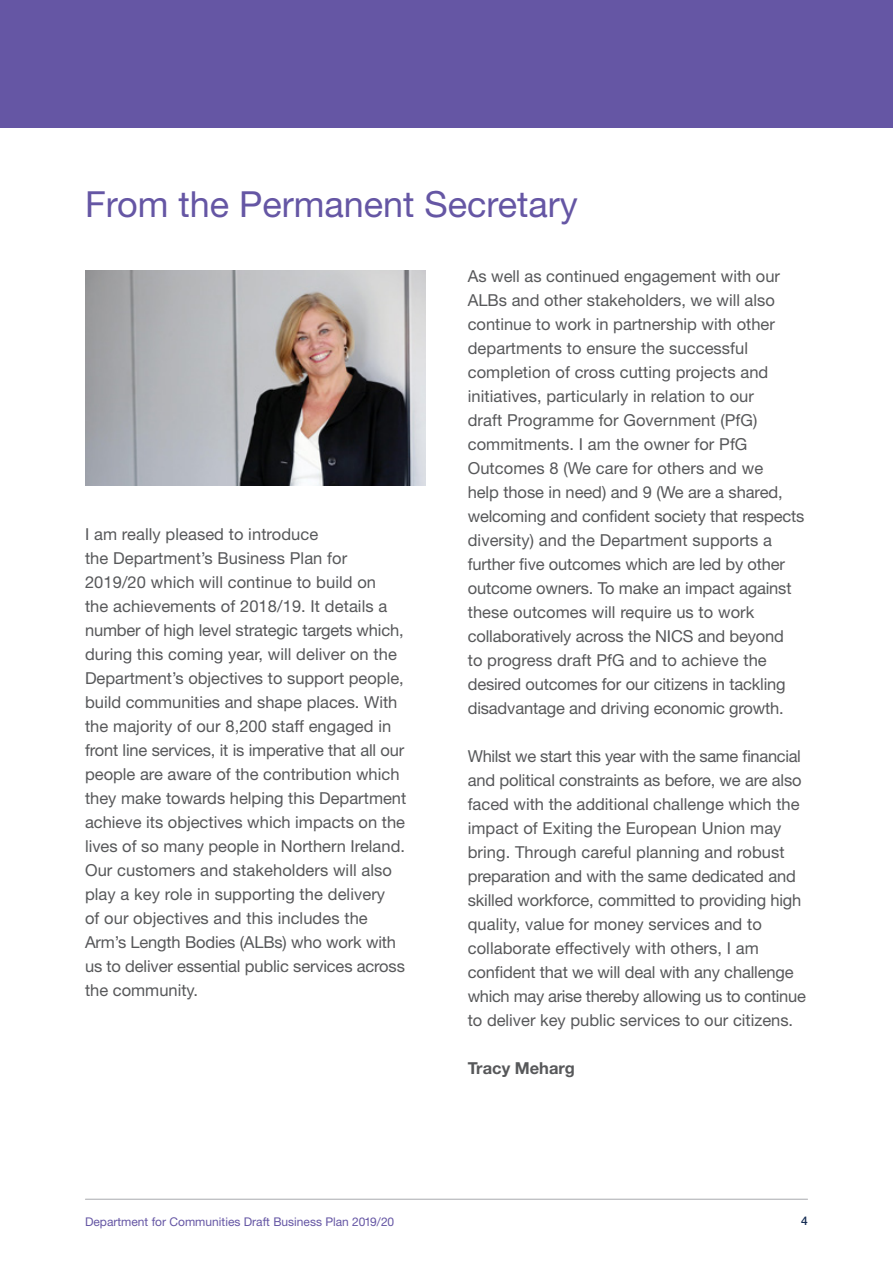
<style>
.page{position:relative;width:893px;height:1263px;background:#fff}
.page>*{position:absolute;margin:0;border:0;box-sizing:border-box;transform-origin:0 0}
.t1{font:36px "Helvetica Neue LT Std";color:#6556a4}
.t2{font:16.5px/24px "Helvetica Neue LT Std";color:#57585a}
.t3{font:700 16.5px "Helvetica Neue LT Std";color:#57585a}
.t4{font:12px "Helvetica Neue LT Std";color:#6556a4}
.t5{font:500 12px "Helvetica Neue LT Std";color:#152c53}
</style>
<div class="page">
<div style="left:0;top:0;width:893px;height:128px;background:#6556a4"></div>
<hr style="left:85px;top:1199px;width:722px;height:1px;background:#a8a9ad">
<img style="left:85px;top:270px;width:340px;height:215px">
<p class="t1" style="left:85px;top:183px;width:494px">From the Permanent Secretary</p>
<p class="t2" style="left:85px;top:522px;width:323px">I am really pleased to introduce<br>the Department’s Business Plan for 2019/20 which will continue to build on<br>the achievements of 2018/19. It details a number of high level strategic targets which, during this coming year, will deliver on the Department’s objectives to support people, build communities and shape places. With the majority of our 8,200 staff engaged in front line services, it is imperative that all our people are aware of the contribution which they make towards helping this Department achieve its objectives which impacts on the lives of so many people in Northern Ireland.<br>Our customers and stakeholders will also play a key role in supporting the delivery<br>of our objectives and this includes the Arm’s Length Bodies (ALBs) who work with us to deliver essential public services across the community.</p>
<p class="t2" style="left:468px;top:264px;width:338px">As well as continued engagement with our ALBs and other stakeholders, we will also continue to work in partnership with other departments to ensure the successful completion of cross cutting projects and initiatives, particularly in relation to our<br>draft Programme for Government (PfG) commitments. I am the owner for PfG Outcomes 8 (We care for others and we<br>help those in need) and 9 (We are a shared, welcoming and confident society that respects diversity) and the Department supports a further five outcomes which are led by other outcome owners. To make an impact against these outcomes will require us to work collaboratively across the NICS and beyond<br>to progress draft PfG and to achieve the desired outcomes for our citizens in tackling disadvantage and driving economic growth.</p>
<p class="t2" style="left:468px;top:744px;width:340px">Whilst we start this year with the same financial and political constraints as before, we are also faced with the additional challenge which the impact of Exiting the European Union may bring. Through careful planning and robust preparation and with the same dedicated and skilled workforce, committed to providing high quality, value for money services and to collaborate effectively with others, I am confident that we will deal with any challenge which may arise thereby allowing us to continue to deliver key public services to our citizens.</p>
<p class="t3" style="left:468px;top:1058px;width:109px">Tracy Meharg</p>
<p class="t4" style="left:85px;top:1214px;width:311px">Department for Communities Draft Business Plan 2019/20</p>
<p class="t5" style="left:801px;top:1214px;width:8px">4</p>
</div>
